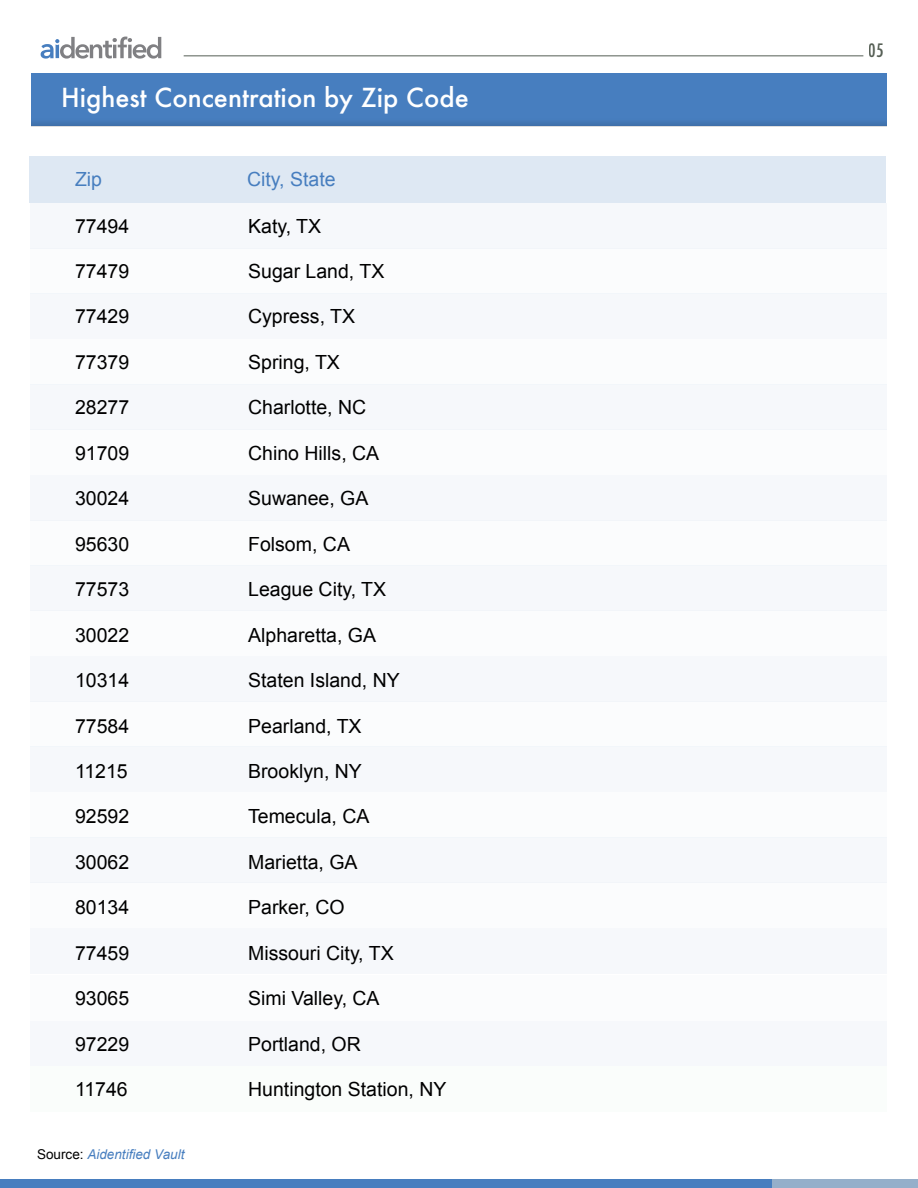
<style>
.page{position:relative;width:918px;height:1188px;background:#fff}
.page>*{position:absolute;margin:0;border:0;box-sizing:border-box;transform-origin:0 0}
.t1{font:500 25.5px "Futura";color:#fff}
.t2{font:19.5px "Arial";color:#000}
.t3{font:19.5px "Arial";color:#477ebf}
.t4{font:500 condensed 18px "Futura";color:#565f55}
.t5{font:italic 13.5px "Arial";color:#477ebf}
.s1{font-style:normal;color:#000}
</style>
<div class="page">
<div style="left:0;top:1179px;width:918px;height:9px;background:#95afca"></div>
<div style="left:0;top:1179px;width:771px;height:9px;background:#477ebf"></div>
<div style="left:31px;top:74px;width:856px;height:52px;background:#477ebf"></div>
<div style="left:31px;top:119px;width:856px;height:7px;background:#4276b3"></div>
<div style="left:30px;top:156px;width:856px;height:47px;background:#dee8f3"></div>
<div style="left:30px;top:203px;width:857px;height:45px;background:#f6f8fb"></div>
<div style="left:30px;top:248px;width:857px;height:46px;background:#fbfcfd"></div>
<div style="left:30px;top:294px;width:857px;height:45px;background:#f6f8fb"></div>
<div style="left:30px;top:339px;width:857px;height:45px;background:#fbfcfd"></div>
<div style="left:30px;top:384px;width:857px;height:46px;background:#f6f8fb"></div>
<div style="left:30px;top:430px;width:857px;height:45px;background:#fbfcfd"></div>
<div style="left:30px;top:475px;width:857px;height:45px;background:#f6f8fb"></div>
<div style="left:30px;top:520px;width:857px;height:45px;background:#fbfcfd"></div>
<div style="left:30px;top:565px;width:857px;height:46px;background:#f6f8fb"></div>
<div style="left:30px;top:611px;width:857px;height:45px;background:#fbfcfd"></div>
<div style="left:30px;top:656px;width:857px;height:45px;background:#f6f8fb"></div>
<div style="left:30px;top:701px;width:857px;height:46px;background:#fbfcfd"></div>
<div style="left:30px;top:747px;width:857px;height:45px;background:#f6f8fb"></div>
<div style="left:30px;top:792px;width:857px;height:45px;background:#fbfcfd"></div>
<div style="left:30px;top:837px;width:857px;height:46px;background:#f6f8fb"></div>
<div style="left:30px;top:929px;width:857px;height:45px;background:#f6f8fb"></div>
<div style="left:30px;top:883px;width:857px;height:45px;background:#fbfcfd"></div>
<div style="left:30px;top:976px;width:857px;height:45px;background:#fbfcfd"></div>
<div style="left:30px;top:1021px;width:857px;height:45px;background:#f6f8fb"></div>
<div style="left:30px;top:1066px;width:857px;height:46px;background:#fafdfb"></div>
<hr style="left:184px;top:56px;width:679px;height:1px;background:#565f55">
<svg style="left:41px;top:37px;width:120px;height:22px"></svg>
<h1 class="t1" style="left:61px;top:81px;width:409px">Highest Concentration by Zip Code</h1>
<p class="t3" style="left:75px;top:167px;width:29px">Zip</p>
<p class="t3" style="left:247px;top:167px;width:90px">City, State</p>
<p class="t2" style="left:75px;top:213px;width:56px">77494</p>
<p class="t2" style="left:75px;top:258px;width:56px">77479</p>
<p class="t2" style="left:75px;top:304px;width:56px">77429</p>
<p class="t2" style="left:75px;top:349px;width:56px">77379</p>
<p class="t2" style="left:75px;top:395px;width:56px">28277</p>
<p class="t2" style="left:75px;top:440px;width:56px">91709</p>
<p class="t2" style="left:75px;top:486px;width:56px">30024</p>
<p class="t2" style="left:75px;top:531px;width:56px">95630</p>
<p class="t2" style="left:75px;top:577px;width:56px">77573</p>
<p class="t2" style="left:75px;top:622px;width:56px">30022</p>
<p class="t2" style="left:75px;top:667px;width:56px">10314</p>
<p class="t2" style="left:75px;top:713px;width:56px">77584</p>
<p class="t2" style="left:75px;top:758px;width:54px">11215</p>
<p class="t2" style="left:75px;top:804px;width:56px">92592</p>
<p class="t2" style="left:75px;top:849px;width:56px">30062</p>
<p class="t2" style="left:75px;top:895px;width:56px">80134</p>
<p class="t2" style="left:75px;top:940px;width:56px">77459</p>
<p class="t2" style="left:75px;top:986px;width:56px">93065</p>
<p class="t2" style="left:75px;top:1031px;width:56px">97229</p>
<p class="t2" style="left:75px;top:1077px;width:54px">11746</p>
<p class="t2" style="left:248px;top:213px;width:74px">Katy, TX</p>
<p class="t2" style="left:248px;top:258px;width:138px">Sugar Land, TX</p>
<p class="t2" style="left:248px;top:304px;width:108px">Cypress, TX</p>
<p class="t2" style="left:248px;top:349px;width:93px">Spring, TX</p>
<p class="t2" style="left:248px;top:395px;width:120px">Charlotte, NC</p>
<p class="t2" style="left:248px;top:440px;width:133px">Chino Hills, CA</p>
<p class="t2" style="left:248px;top:486px;width:122px">Suwanee, GA</p>
<p class="t2" style="left:248px;top:531px;width:103px">Folsom, CA</p>
<p class="t2" style="left:248px;top:577px;width:140px">League City, TX</p>
<p class="t2" style="left:248px;top:622px;width:129px">Alpharetta, GA</p>
<p class="t2" style="left:248px;top:668px;width:153px">Staten Island, NY</p>
<p class="t2" style="left:248px;top:713px;width:115px">Pearland, TX</p>
<p class="t2" style="left:248px;top:758px;width:115px">Brooklyn, NY</p>
<p class="t2" style="left:248px;top:804px;width:123px">Temecula, CA</p>
<p class="t2" style="left:248px;top:849px;width:111px">Marietta, GA</p>
<p class="t2" style="left:248px;top:895px;width:98px">Parker, CO</p>
<p class="t2" style="left:248px;top:940px;width:147px">Missouri City, TX</p>
<p class="t2" style="left:248px;top:986px;width:133px">Simi Valley, CA</p>
<p class="t2" style="left:248px;top:1031px;width:114px">Portland, OR</p>
<p class="t2" style="left:248px;top:1077px;width:200px">Huntington Station, NY</p>
<p class="t5" style="left:37px;top:1146px;width:149px"><span class="s1">Source:</span> Aidentified Vault</p>
<p class="t4" style="left:869px;top:39px;width:16px">05</p>
</div>
